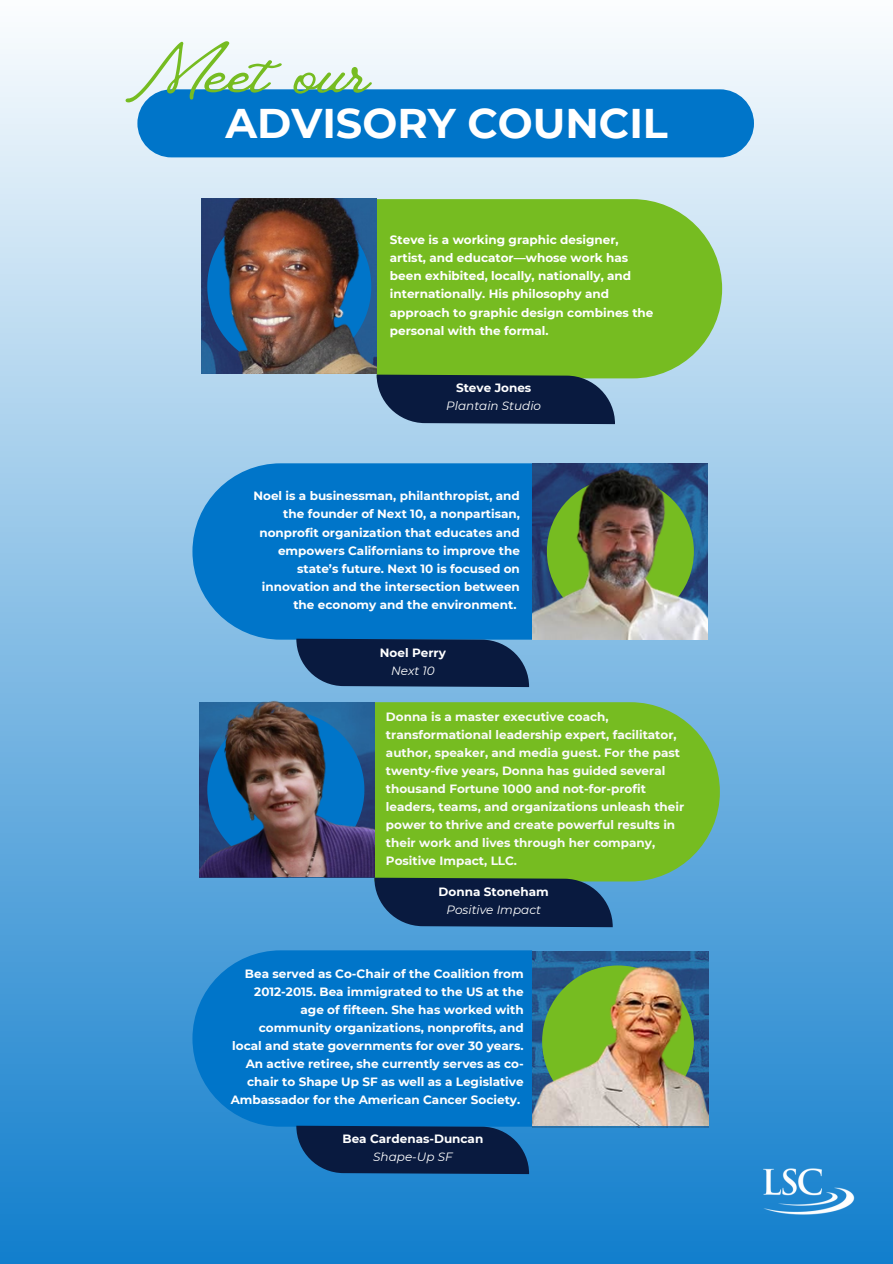
<style>
.page{position:relative;width:893px;height:1264px;background:#fff}
.page>*{position:absolute;margin:0;border:0;box-sizing:border-box;transform-origin:0 0}
.t1{font:74.85px "Vintage Goods";color:#76bc21}
.t2{font:700 41.4px "Montserrat";color:#fff}
.t3{font:700 12px/18px "Montserrat";color:#fff;text-align:right}
.t4{font:700 12px/18px "Montserrat";color:#fafafa}
.t5{font:italic 12px "Montserrat";color:#fff}
</style>
<div class="page">
<div style="left:0;top:0;width:892px;height:1263px;background:linear-gradient(to bottom,#fbfdfe,#127ecc)"></div>
<img style="left:752px;top:1148px;width:108px;height:79px">
<div style="left:137px;top:89px;width:616px;height:68px;background:#0075c9;border-radius:34px"></div>
<div style="left:377px;top:199px;width:345px;height:179px;background:#76bc21"></div>
<svg style="left:376px;top:374px;width:239px;height:50px;background:#1b2f4d"></svg>
<div style="left:192px;top:463px;width:340px;height:176px;background:#0075c9"></div>
<svg style="left:296px;top:638px;width:233px;height:49px;background:#142b52"></svg>
<svg style="left:374px;top:702px;width:345px;height:179px;background:#72b62c"></svg>
<svg style="left:374px;top:877px;width:239px;height:50px;background:#132b4b"></svg>
<div style="left:192px;top:950px;width:340px;height:176px;background:#0075c9"></div>
<svg style="left:296px;top:1125px;width:233px;height:49px;background:#0b2750"></svg>
<img style="left:202px;top:199px;width:174px;height:174px">
<img style="left:207px;top:204px;width:164px;height:164px">
<img style="left:532px;top:464px;width:175px;height:175px">
<img style="left:547px;top:478px;width:146px;height:147px;border-radius:50%">
<img style="left:199px;top:700px;width:175px;height:176px">
<img style="left:532px;top:950px;width:176px;height:175px">
<p class="t1" style="left:125px;top:27px;width:245px">Meet our</p>
<p class="t2" style="left:225px;top:98px;width:444px">ADVISORY COUNCIL</p>
<p class="t3" style="left:390px;top:231px;width:265px;text-align:left">Steve is a working graphic designer, artist, and educator—whose work has been exhibited, locally, nationally, and internationally. His philosophy and approach to graphic design combines the personal with the formal.</p>
<h3 class="t3" style="left:456px;top:378px;width:77px">Steve Jones</h3>
<p class="t5" style="left:446px;top:398px;width:96px">Plantain Studio</p>
<p class="t3" style="left:253px;top:487px;width:268px">Noel is a businessman, philanthropist, and the founder of Next 10, a nonpartisan, nonprofit organization that educates and empowers Californians to improve the state’s future. Next 10 is focused on innovation and the intersection between the economy and the environment.</p>
<p class="t3" style="left:380px;top:643px;width:68px">Noel Perry</p>
<p class="t5" style="left:391px;top:663px;width:45px">Next 10</p>
<p class="t4" style="left:386px;top:707px;width:300px">Donna is a master executive coach, transformational leadership expert, facilitator, author, speaker, and media guest. For the past twenty-five years, Donna has guided several thousand Fortune 1000 and not-for-profit leaders, teams, and organizations unleash their power to thrive and create powerful results in their work and lives through her company, Positive Impact, LLC.</p>
<h3 class="t3" style="left:438px;top:883px;width:112px">Donna Stoneham</h3>
<p class="t5" style="left:446px;top:902px;width:96px">Positive Impact</p>
<p class="t3" style="left:231px;top:964px;width:294px">Bea served as Co-Chair of the Coalition from 2012-2015. Bea immigrated to the US at the age of fifteen. She has worked with community organizations, nonprofits, and local and state governments for over 30 years.<br>An active retiree, she currently serves as co&shy;chair to Shape Up SF as well as a Legislative Ambassador for the American Cancer Society.</p>
<p class="t3" style="left:342px;top:1130px;width:142px">Bea Cardenas-Duncan</p>
<p class="t5" style="left:373px;top:1149px;width:81px">Shape-Up SF</p>
</div>
